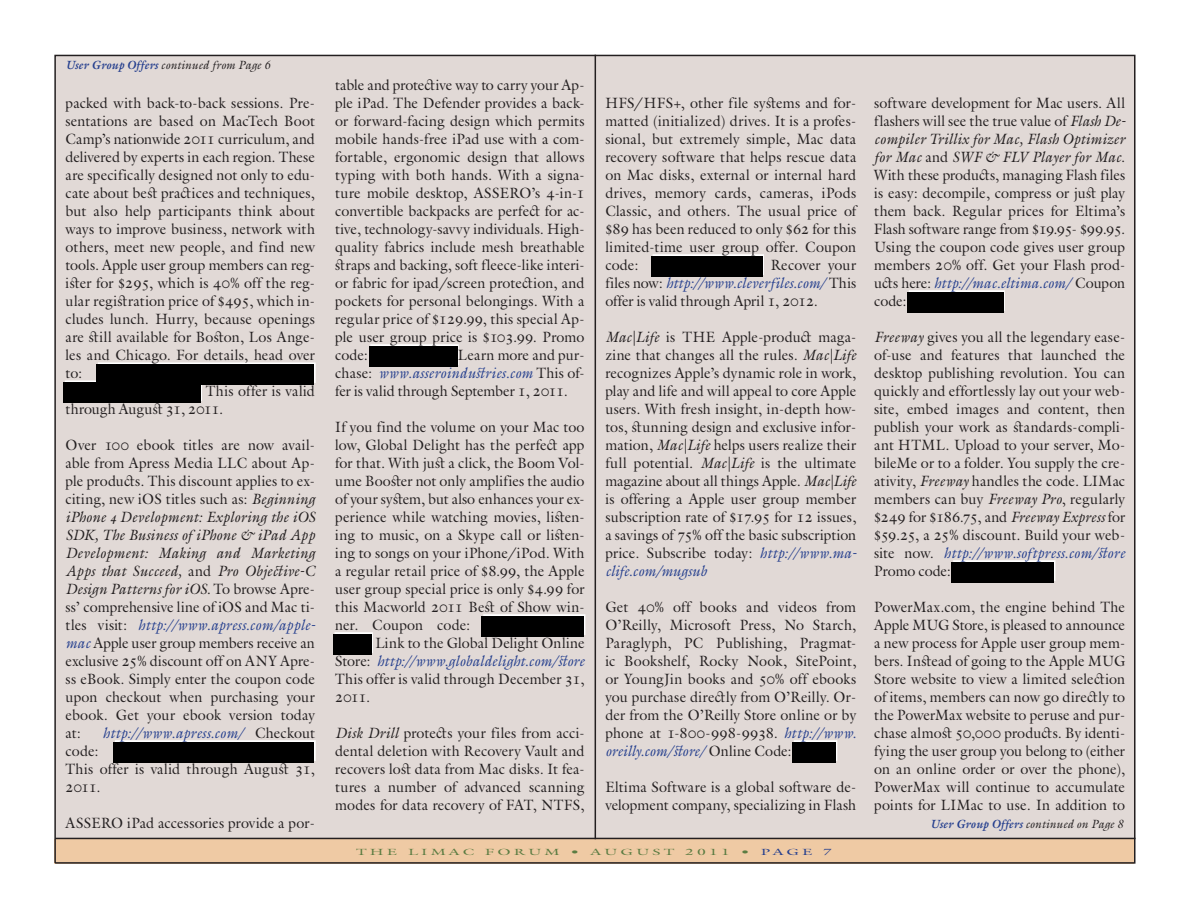
<style>
.page{position:relative;width:1188px;height:918px;background:#fff}
.page>*{position:absolute;margin:0;border:0;box-sizing:border-box;transform-origin:0 0}
.Body{font:15px/18px "Galliard Pro";letter-spacing:.005em;color:#231f20;text-align:justify;scale:.95 1}
.Body-2{font:italic 15px "Galliard Pro";letter-spacing:.015em;color:#253f8e;scale:.95 1}
.Body__No_Indents{font:italic 12px "Galliard Pro";letter-spacing:.015em;color:#231f20;scale:.95 1}
.t1{font:9px "Galliard Pro";letter-spacing:.2em;color:#5b7c42;scale:1.75 1}
.s1{font-weight:700;color:#253f8e}
.s2{font-style:italic}
.s3{font-style:italic;color:#253f8e}
.s4{font-style:normal;color:#231f20}
.s5{color:#253f8e}
</style>
<div class="page">
<div style="left:54px;top:839px;width:1080px;height:25px;background:#efcaa4"></div>
<div style="left:596px;top:58px;width:537px;height:780px;background:#e1d9d6"></div>
<div style="left:57px;top:58px;width:538px;height:780px;background:#e1d9d6"></div>
<hr style="left:595px;top:55px;width:1px;height:784px;background:#231f20">
<hr style="left:55px;top:838px;width:1081px;height:1px;background:#231f20">
<div style="left:96px;top:364px;width:218px;height:20px;background:#000"></div>
<div style="left:63px;top:382px;width:138px;height:20px;background:#000"></div>
<div style="left:113px;top:742px;width:201px;height:20px;background:#000"></div>
<div style="left:369px;top:346px;width:88px;height:20px;background:#000"></div>
<div style="left:482px;top:616px;width:102px;height:20px;background:#000"></div>
<div style="left:333px;top:634px;width:38px;height:20px;background:#000"></div>
<div style="left:651px;top:256px;width:112px;height:20px;background:#000"></div>
<div style="left:792px;top:742px;width:44px;height:20px;background:#000"></div>
<div style="left:907px;top:292px;width:96px;height:20px;background:#000"></div>
<div style="left:952px;top:562px;width:102px;height:20px;background:#000"></div>
<p class="Body__No_Indents" style="left:66px;top:57px;width:216px"><span class="s1">User Group Offers</span> continued from Page 6</p>
<p class="Body" style="left:66px;top:94px;width:264px">packed with back-to-back sessions. Pre-</p>
<p class="Body" style="left:66px;top:112px;width:264px">sentations are based on MacTech Boot</p>
<p class="Body" style="left:66px;top:130px;width:264px">Camp’s nationwide 2011 curriculum, and</p>
<p class="Body" style="left:66px;top:148px;width:264px">delivered by experts in each region. These</p>
<p class="Body" style="left:66px;top:166px;width:264px">are specifically designed not only to edu-</p>
<p class="Body" style="left:66px;top:184px;width:264px">cate about best practices and techniques,</p>
<p class="Body" style="left:66px;top:202px;width:264px">but also help participants think about</p>
<p class="Body" style="left:66px;top:220px;width:264px">ways to improve business, network with</p>
<p class="Body" style="left:66px;top:238px;width:264px">others, meet new people, and find new</p>
<p class="Body" style="left:66px;top:256px;width:264px">tools. Apple user group members can reg-</p>
<p class="Body" style="left:66px;top:274px;width:264px">ister for $295, which is 40% off the reg-</p>
<p class="Body" style="left:66px;top:292px;width:264px">ular registration price of $495, which in-</p>
<p class="Body" style="left:66px;top:310px;width:264px">cludes lunch. Hurry, because openings</p>
<p class="Body" style="left:66px;top:328px;width:264px">are still available for Boston, Los Ange-</p>
<p class="Body" style="left:66px;top:346px;width:264px">les and Chicago. For details, head over</p>
<p class="Body" style="left:66px;top:364px;width:19px">to:</p>
<p class="Body" style="left:206px;top:382px;width:116px">This offer is valid</p>
<p class="Body" style="left:66px;top:400px;width:167px">through August 31, 2011.</p>
<p class="Body" style="left:66px;top:436px;width:265px">Over 100 ebook titles are now avail&shy;able from Apress Media LLC about Ap&shy;ple products. This discount applies to ex&shy;citing, new iOS titles such as: <span class="s2">Beginning iPhone 4 Development: Exploring the iOS SDK, The Business of iPhone &amp; iPad App Development: Making and Marketing Apps that Succeed,</span> and <span class="s2">Pro Objective-C Design Patterns for iOS.</span> To browse Apre&shy;ss’ comprehensive line of iOS and Mac ti&shy;tles visit: <span class="s3">http://www.apress.com/apple&shy;mac</span> Apple user group members receive an exclusive 25% discount off on ANY Apre&shy;ss eBook. Simply enter the coupon code upon checkout when purchasing your ebook. Get your ebook version today at:</p>
<p class="Body-2" style="left:103px;top:723px;width:225px">http://www.apress.com/ <span class="s4">Checkout</span></p>
<p class="Body" style="left:66px;top:742px;width:264px;text-align:left">code:<br>This offer is valid through August 31,<br>2011.</p>
<p class="Body" style="left:66px;top:814px;width:264px">ASSERO iPad accessories provide a por-</p>
<p class="Body" style="left:335px;top:76px;width:264px">table and protective way to carry your Ap&shy;ple iPad. The Defender provides a back&shy;or forward-facing design which permits mobile hands-free iPad use with a com&shy;fortable, ergonomic design that allows typing with both hands. With a signa&shy;ture mobile desktop, ASSERO’s 4-in-1 convertible backpacks are perfect for ac&shy;tive, technology-savvy individuals. High&shy;quality fabrics include mesh breathable straps and backing, soft fleece-like interi&shy;or fabric for ipad/screen protection, and pockets for personal belongings. With a regular price of $129.99, this special Ap&shy;ple user group price is $103.99. Promo code:</p>
<p class="Body" style="left:335px;top:346px;width:264px;text-indent:123px">Learn more and pur&shy;chase: <span class="s3">www.asseroindustries.com</span> This of&shy;fer is valid through September 1, 2011.</p>
<p class="Body" style="left:335px;top:418px;width:264px">If you find the volume on your Mac too</p>
<p class="Body" style="left:335px;top:436px;width:264px">low, Global Delight has the perfect app</p>
<p class="Body" style="left:335px;top:454px;width:264px">for that. With just a click, the Boom Vol-</p>
<p class="Body" style="left:335px;top:472px;width:264px">ume Booster not only amplifies the audio</p>
<p class="Body" style="left:335px;top:490px;width:264px">of your system, but also enhances your ex-</p>
<p class="Body" style="left:335px;top:508px;width:264px">perience while watching movies, listen-</p>
<p class="Body" style="left:335px;top:526px;width:264px">ing to music, on a Skype call or listen-</p>
<p class="Body" style="left:335px;top:544px;width:264px">ing to songs on your iPhone/iPod. With</p>
<p class="Body" style="left:335px;top:562px;width:264px">a regular retail price of $8.99, the Apple</p>
<p class="Body" style="left:335px;top:580px;width:264px">user group special price is only $4.99 for</p>
<p class="Body" style="left:335px;top:598px;width:264px">this Macworld 2011 Best of Show win-</p>
<p class="Body" style="left:335px;top:616px;width:144px">ner. Coupon code:</p>
<p class="Body" style="left:375px;top:634px;width:222px">Link to the Global Delight Online</p>
<p class="Body-2" style="left:335px;top:651px;width:264px"><span class="s4">Store:</span> http://www.globaldelight.com/store</p>
<p class="Body" style="left:335px;top:670px;width:264px">This offer is valid through December 31,</p>
<p class="Body" style="left:335px;top:688px;width:38px">2011.</p>
<p class="Body" style="left:335px;top:724px;width:264px"><span class="s2">Disk Drill</span> protects your files from acci&shy;dental deletion with Recovery Vault and recovers lost data from Mac disks. It fea&shy;tures a number of advanced scanning modes for data recovery of FAT, NTFS,</p>
<p class="Body" style="left:605px;top:94px;width:266px">HFS/HFS+, other file systems and for&shy;matted (initialized) drives. It is a profes&shy;sional, but extremely simple, Mac data recovery software that helps rescue data on Mac disks, external or internal hard drives, memory cards, cameras, iPods Classic, and others. The usual price of $89 has been reduced to only $62 for this limited-time user group offer. Coupon code:</p>
<p class="Body" style="left:605px;top:256px;width:266px;text-indent:165px">Recover your files now: <span class="s3">http://www.cleverfiles.com/</span> This offer is valid through April 1, 2012.</p>
<p class="Body" style="left:605px;top:328px;width:266px"><span class="s2">Mac|Life</span> is THE Apple-product maga&shy;zine that changes all the rules. <span class="s2">Mac|Life </span>recognizes Apple’s dynamic role in work, play and life and will appeal to core Apple users. With fresh insight, in-depth how&shy;tos, stunning design and exclusive infor&shy;mation, <span class="s2">Mac|Life</span> helps users realize their full potential. <span class="s2">Mac|Life</span> is the ultimate magazine about all things Apple. <span class="s2">Mac|Life </span>is offering a Apple user group member subscription rate of $17.95 for 12 issues, a savings of 75% off the basic subscription price. Subscribe today: <span class="s3">http://www.ma&shy;clife.com/mugsub</span></p>
<p class="Body" style="left:605px;top:598px;width:266px">Get 40% off books and videos from O’Reilly, Microsoft Press, No Starch, Paraglyph, PC Publishing, Pragmat&shy;ic Bookshelf, Rocky Nook, SitePoint, or YoungJin books and 50% off ebooks you purchase directly from O’Reilly. Or&shy;der from the O’Reilly Store online or by phone at 1-800-998-9938. <span class="s3">http://www. oreilly.com/store/</span> Online Code:</p>
<p class="Body" style="left:605px;top:778px;width:266px">Eltima Software is a global software de&shy;velopment company, specializing in Flash</p>
<p class="t1" style="left:356px;top:846px;width:273px">THE LIMAC FORUM • AUGUST 2011 • <span class="s5">PAGE 7</span></p>
<p class="Body" style="left:874px;top:94px;width:266px">software development for Mac users. All flashers will see the true value of <span class="s2">Flash De&shy;compiler Trillix for Mac, Flash Optimizer for Mac</span> and <span class="s2">SWF &amp; FLV Player for Mac</span>.<br>With these products, managing Flash files is easy: decompile, compress or just play them back. Regular prices for Eltima’s Flash software range from $19.95- $99.95.<br>Using the coupon code gives user group members 20% off. Get your Flash prod&shy;ucts here: <span class="s3">http://mac.eltima.com/</span> Coupon code:</p>
<p class="Body" style="left:874px;top:328px;width:266px"><span class="s2">Freeway</span> gives you all the legendary ease&shy;of-use and features that launched the desktop publishing revolution. You can quickly and effortlessly lay out your web&shy;site, embed images and content, then publish your work as standards-compli&shy;ant HTML. Upload to your server, Mo&shy;bileMe or to a folder. You supply the cre&shy;ativity, <span class="s2">Freeway</span> handles the code. LIMac members can buy <span class="s2">Freeway Pro</span>, regularly $249 for $186.75, and <span class="s2">Freeway Express</span> for $59.25, a 25% discount. Build your web&shy;site now. <span class="s3">http://www.softpress.com/store </span>Promo code:</p>
<p class="Body" style="left:874px;top:598px;width:266px">PowerMax.com, the engine behind The Apple MUG Store, is pleased to announce a new process for Apple user group mem&shy;bers. Instead of going to the Apple MUG Store website to view a limited selection of items, members can now go directly to the PowerMax website to peruse and pur&shy;chase almost 50,000 products. By identi&shy;fying the user group you belong to (either on an online order or over the phone), PowerMax will continue to accumulate points for LIMac to use. In addition to</p>
<p class="Body__No_Indents" style="left:930px;top:816px;width:203px"><span class="s1">User Group Offers</span> continued on Page 8</p>
</div>
